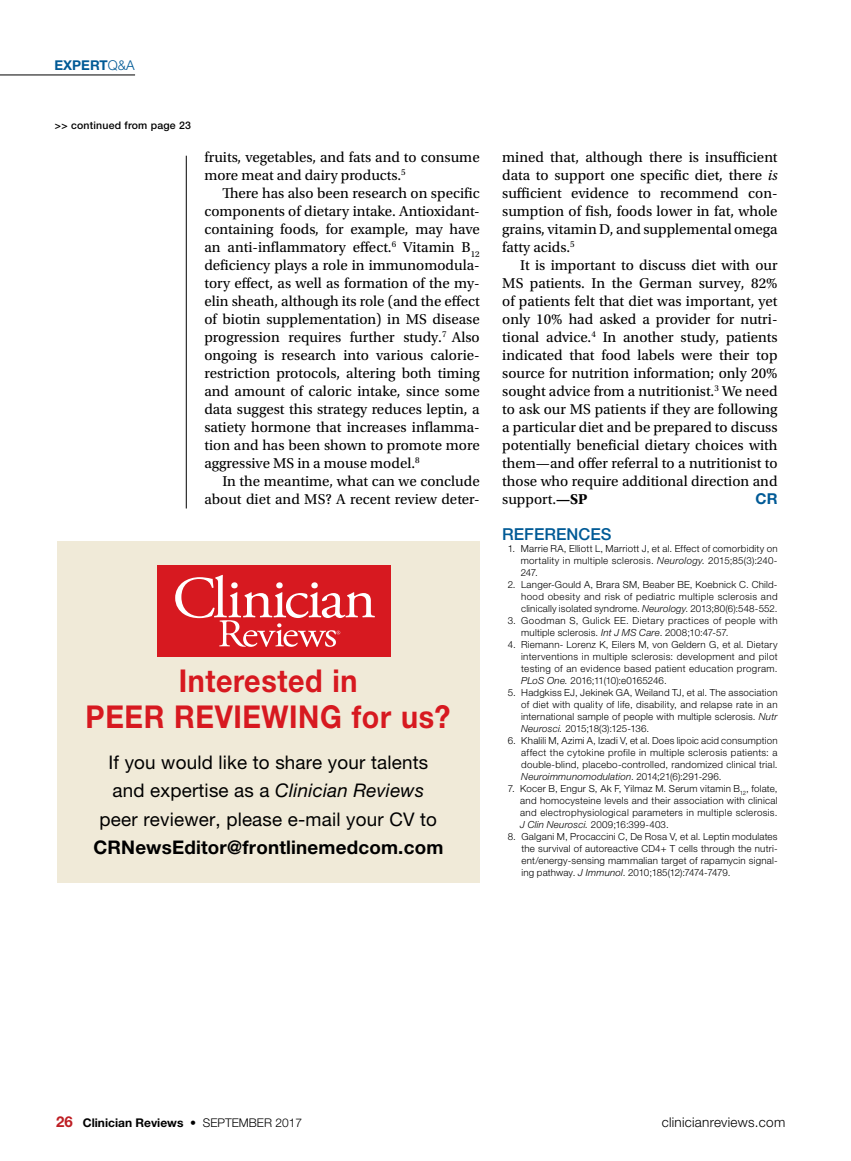
<style>
.page{position:relative;width:851px;height:1161px;background:#fff}
.page>*{position:absolute;margin:0;border:0;box-sizing:border-box;transform-origin:0 0}
.t1{font:700 31.5px/36px "Helvetica Neue LT Std";letter-spacing:.02em;color:#d71920;text-align:center;scale:.91 1}
.t2{font:18.75px/28.2px "Helvetica Neue LT Std";letter-spacing:.01em;color:#000;text-align:center}
.t3{font:700 18.75px "Helvetica Neue LT Std";letter-spacing:.01em;color:#000}
.t4{font:500 16.5px "Helvetica Neue LT Std";color:#005a96}
.t5{font:15px/18px "Utopia Std";color:#000;text-align:justify}
.t6{font:700 15px "Helvetica Neue LT Std";color:#005a96}
.t7{font:300 13.5px "Helvetica Neue LT Std";letter-spacing:.02em;color:#000}
.t8{font:700 13.5px "Helvetica Neue LT Std";color:#005a96}
.t9{font:700 12px "Helvetica Neue LT Std";color:#000}
.t10{font:500 10.5px "Helvetica Neue LT Std";letter-spacing:.02em;color:#000}
.t11{font:300 9.75px/12px "Helvetica Neue LT Std";letter-spacing:.025em;color:#000;text-align:justify}
.s1{font-weight:300}
.s2{font-style:italic}
.s3{font-weight:700}
.s4{font-size:15px;color:#be1f24}
</style>
<div class="page">
<hr style="left:0;top:75px;width:135px;height:1px;background:#000">
<hr style="left:186px;top:156px;width:1px;height:352px;background:#000">
<div style="left:57px;top:542px;width:422px;height:341px;background:#f0ead8"></div>
<div style="left:157px;top:565px;width:233px;height:92px;background:#d71920"></div>
<svg style="left:175px;top:575px;width:200px;height:72px"></svg>
<p class="t8" style="left:54px;top:57px;width:82px">EXPERT<span class="s1">Q&amp;A</span></p>
<p class="t10" style="left:55px;top:119px;width:137px">&gt;&gt; continued from page 23</p>
<p class="t5" style="left:204px;top:148px;width:277px">fruits, vegetables, and fats and to consume more meat and dairy products.<sup>5</sup></p>
<p class="t5" style="left:204px;top:184px;width:277px;text-indent:18px">There has also been research on specific components of dietary intake. Antioxidant&shy;containing foods, for example, may have an anti-inflammatory effect.<sup>6</sup> Vitamin B<sub>12 </sub>deficiency plays a role in immunomodula&shy;tory effect, as well as formation of the my&shy;elin sheath, although its role (and the effect of biotin supplementation) in MS disease progression requires further study.<sup>7</sup> Also ongoing is research into various calorie&shy;restriction protocols, altering both timing and amount of caloric intake, since some data suggest this strategy reduces leptin, a satiety hormone that increases inflamma&shy;tion and has been shown to promote more aggressive MS in a mouse model.<sup>8</sup></p>
<p class="t5" style="left:204px;top:472px;width:277px;text-align:right">In the meantime, what can we conclude about diet and MS? A recent review deter-</p>
<h1 class="t1" style="left:86px;top:662px;width:402px">Interested in<br>PEER REVIEWING for us?</h1>
<p class="t2" style="left:100px;top:748px;width:339px">If you would like to share your talents and expertise as a <span class="s2">Clinician Reviews </span>peer reviewer, please e-mail your CV to</p>
<p class="t3" style="left:93px;top:836px;width:351px">CRNewsEditor@frontlinemedcom.com</p>
<p class="t5" style="left:502px;top:148px;width:277px">mined that, although there is insufficient data to support one specific diet, there <span class="s2">is </span>sufficient evidence to recommend con&shy;sumption of fish, foods lower in fat, whole grains, vitamin D, and supplemental omega fatty acids.<sup>5</sup></p>
<p class="t5" style="left:502px;top:256px;width:277px;text-indent:18px">It is important to discuss diet with our MS patients. In the German survey, 82% of patients felt that diet was important, yet only 10% had asked a provider for nutri&shy;tional advice.<sup>4</sup> In another study, patients indicated that food labels were their top source for nutrition information; only 20% sought advice from a nutritionist.<sup>3</sup> We need to ask our MS patients if they are following a particular diet and be prepared to discuss potentially beneficial dietary choices with them—and offer referral to a nutritionist to those who require additional direction and support.<span class="s3">—SP</span></p>
<p class="t6" style="left:755px;top:489px;width:23px">CR</p>
<p class="t4" style="left:502px;top:524px;width:111px">REFERENCES</p>
<p class="t11" style="left:520px;top:542px;width:258px;text-indent:-13px">1. Marrie RA, Elliott L, Marriott J, et al. Effect of comorbidity on mortality in multiple sclerosis. <span class="s2">Neurology</span>. 2015;85(3):240- 247.</p>
<p class="t11" style="left:521px;top:578px;width:258px;text-indent:-13px">2. Langer-Gould A, Brara SM, Beaber BE, Koebnick C. Child&shy;hood obesity and risk of pediatric multiple sclerosis and clinically isolated syndrome. <span class="s2">Neurology</span>. 2013;80(6):548-552.</p>
<p class="t11" style="left:521px;top:614px;width:258px;text-indent:-14px">3. Goodman S, Gulick EE. Dietary practices of people with multiple sclerosis. <span class="s2">Int J MS Care</span>. 2008;10:47-57.</p>
<p class="t11" style="left:521px;top:638px;width:258px;text-indent:-13px">4. Riemann- Lorenz K, Eilers M, von Geldern G, et al. Dietary interventions in multiple sclerosis: development and pilot testing of an evidence based patient education program.<br><span class="s2">PLoS One.</span> 2016;11(10):e0165246.</p>
<p class="t11" style="left:521px;top:686px;width:258px;text-indent:-14px">5. Hadgkiss EJ, Jekinek GA, Weiland TJ, et al. The association of diet with quality of life, disability, and relapse rate in an international sample of people with multiple sclerosis. <span class="s2">Nutr Neurosci.</span> 2015;18(3):125-136.</p>
<p class="t11" style="left:521px;top:734px;width:258px;text-indent:-14px">6. Khalili M, Azimi A, Izadi V, et al. Does lipoic acid consumption affect the cytokine profile in multiple sclerosis patients: a double-blind, placebo-controlled, randomized clinical trial.<br><span class="s2">Neuroimmunomodulation</span>. 2014;21(6):291-296.</p>
<p class="t11" style="left:520px;top:782px;width:259px;text-indent:-13px">7. Kocer B, Engur S, Ak F, Yilmaz M. Serum vitamin B<sub>12</sub>, folate, and homocysteine levels and their association with clinical and electrophysiological parameters in multiple sclerosis.<br><span class="s2">J Clin Neurosci.</span> 2009;16:399-403.</p>
<p class="t11" style="left:521px;top:830px;width:258px;text-indent:-14px">8. Galgani M, Procaccini C, De Rosa V, et al. Leptin modulates the survival of autoreactive CD4+ T cells through the nutri&shy;ent/energy-sensing mammalian target of rapamycin signal&shy;ing pathway. <span class="s2">J Immunol</span>. 2010;185(12):7474-7479.</p>
<p class="t9" style="left:56px;top:1115px;width:247px"><span class="s4">26</span> Clinician Reviews • <span class="s1">SEPTEMBER 2017</span></p>
<p class="t7" style="left:661px;top:1114px;width:125px">clinicianreviews.com</p>
</div>
